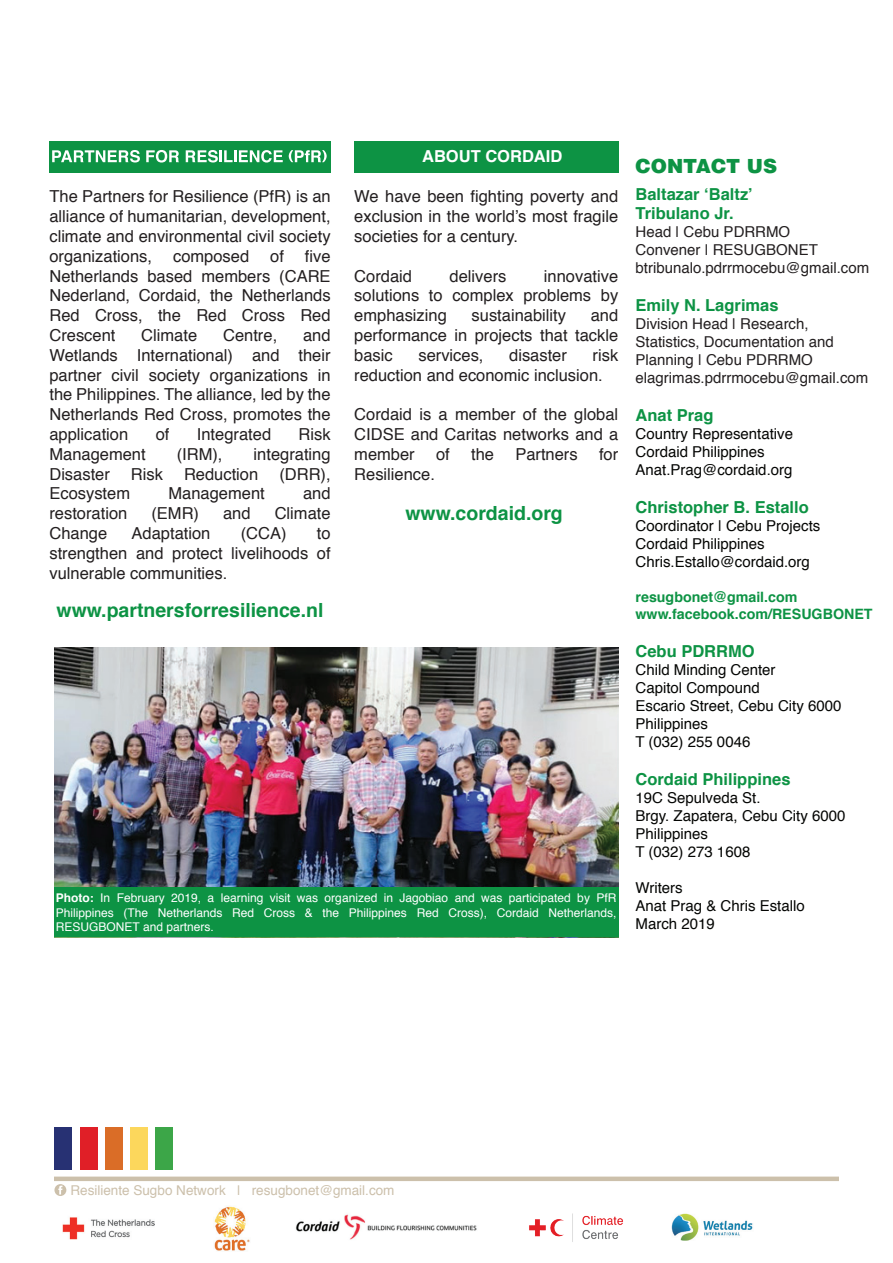
<style>
.page{position:relative;width:893px;height:1263px;background:#fff}
.page>*{position:absolute;margin:0;border:0;box-sizing:border-box;transform-origin:0 0}
.t1{font:700 19.5px "Helvetica";color:#0d9344}
.t2{font:900 19.5px "Helvetica LT Std";color:#0d9344}
.t3{font:16.5px/19.8px "Helvetica";color:#231f20;text-align:justify}
.t4{font:700 16.5px/19.8px "Helvetica";color:#0d9344}
.t5{font:700 16.5px "Helvetica";color:#fff}
.t6{font:15px/18px "Helvetica";color:#040503}
.t7{font:15px/18px "Helvetica";color:#231f20}
.t8{font:700 14.25px/17.1px "Helvetica";color:#0d9344}
.t9{font:13.5px "Helvetica";color:#ccc0ab}
.t10{font:12px/14.4px "Helvetica";color:#fff;text-align:justify}
.s1{font-weight:700}
</style>
<div class="page">
<div style="left:49px;top:141px;width:282px;height:32px;background:#0d9344"></div>
<div style="left:354px;top:141px;width:264px;height:32px;background:#0d9344"></div>
<svg style="left:52px;top:150px;width:88px;height:12px"></svg>
<svg style="left:146px;top:150px;width:33px;height:13px"></svg>
<svg style="left:186px;top:150px;width:97px;height:13px"></svg>
<svg style="left:289px;top:150px;width:38px;height:12px"></svg>
<img style="left:54px;top:648px;width:564px;height:240px">
<div style="left:54px;top:888px;width:564px;height:49px;background:#0d9344"></div>
<div style="left:54px;top:1127px;width:18px;height:43px;background:#273173"></div>
<div style="left:80px;top:1127px;width:18px;height:43px;background:#e01f27"></div>
<div style="left:105px;top:1127px;width:18px;height:43px;background:#da6d27"></div>
<div style="left:130px;top:1127px;width:18px;height:43px;background:#fcd75c"></div>
<div style="left:155px;top:1127px;width:18px;height:43px;background:#3ca648"></div>
<img style="left:529px;top:1213px;width:94px;height:29px">
<img style="left:214px;top:1206px;width:36px;height:45px">
<img style="left:671px;top:1213px;width:82px;height:28px">
<img style="left:62px;top:1217px;width:92px;height:22px">
<img style="left:296px;top:1214px;width:181px;height:26px">
<svg style="left:54px;top:1184px;width:12px;height:12px"></svg>
<div style="left:54px;top:1176px;width:785px;height:5px;background:#ccc0ab"></div>
<p class="t3" style="left:49px;top:187px;width:283px">The Partners for Resilience (PfR) is an alliance of humanitarian, development, climate and environmental civil society organizations,</p>
<p class="t3" style="left:49px;top:247px;width:283px;text-indent:256px">five Netherlands based members (CARE Nederland, Cordaid, the Netherlands Red Cross, the Red Cross Red Crescent</p>
<p class="t3" style="left:173px;top:247px;width:78px">composed</p>
<p class="t3" style="left:270px;top:247px;width:15px">of</p>
<p class="t3" style="left:141px;top:326px;width:57px">Climate</p>
<p class="t3" style="left:223px;top:326px;width:56px">Centre,</p>
<p class="t3" style="left:49px;top:326px;width:283px;text-indent:254px">and Wetlands International) and their partner civil society organizations in the Philippines. The alliance, led by the Netherlands Red Cross, promotes the application</p>
<p class="t3" style="left:156px;top:425px;width:15px">of</p>
<p class="t3" style="left:197px;top:425px;width:76px">Integrated</p>
<p class="t3" style="left:299px;top:425px;width:34px">Risk</p>
<p class="t3" style="left:49px;top:445px;width:98px">Management</p>
<p class="t3" style="left:177px;top:445px;width:47px">(IRM),</p>
<p class="t3" style="left:254px;top:445px;width:79px">integrating</p>
<p class="t3" style="left:49px;top:464px;width:62px">Disaster</p>
<p class="t3" style="left:131px;top:464px;width:34px">Risk</p>
<p class="t3" style="left:184px;top:464px;width:76px">Reduction</p>
<p class="t3" style="left:279px;top:464px;width:53px">(DRR),</p>
<p class="t3" style="left:49px;top:484px;width:82px">Ecosystem</p>
<p class="t3" style="left:168px;top:484px;width:98px">Management</p>
<p class="t3" style="left:303px;top:484px;width:29px">and</p>
<p class="t3" style="left:49px;top:504px;width:79px">restoration</p>
<p class="t3" style="left:151px;top:504px;width:49px">(EMR)</p>
<p class="t3" style="left:223px;top:504px;width:29px">and</p>
<p class="t3" style="left:275px;top:504px;width:57px">Climate</p>
<p class="t3" style="left:49px;top:524px;width:59px">Change</p>
<p class="t3" style="left:132px;top:524px;width:80px">Adaptation</p>
<p class="t3" style="left:241px;top:524px;width:47px">(CCA)</p>
<p class="t3" style="left:49px;top:524px;width:283px;text-indent:267px">to strengthen and protect livelihoods of vulnerable communities.</p>
<p class="t1" style="left:57px;top:594px;width:268px">www.partnersforresilience.nl</p>
<p class="t5" style="left:422px;top:143px;width:142px">ABOUT CORDAID</p>
<p class="t3" style="left:354px;top:187px;width:266px">We have been fighting poverty and exclusion in the world’s most fragile societies for a century.</p>
<p class="t3" style="left:354px;top:266px;width:59px">Cordaid</p>
<p class="t3" style="left:450px;top:266px;width:58px">delivers</p>
<p class="t3" style="left:354px;top:266px;width:265px;text-indent:190px">innovative solutions to complex problems by emphasizing</p>
<p class="t3" style="left:354px;top:306px;width:265px;text-indent:236px">and performance in projects that tackle basic</p>
<p class="t3" style="left:472px;top:306px;width:96px">sustainability</p>
<p class="t3" style="left:418px;top:346px;width:67px">services,</p>
<p class="t3" style="left:509px;top:346px;width:59px">disaster</p>
<p class="t3" style="left:354px;top:346px;width:265px;text-indent:238px">risk reduction and economic inclusion.</p>
<p class="t3" style="left:354px;top:405px;width:265px">Cordaid is a member of the global CIDSE and Caritas networks and a member</p>
<p class="t3" style="left:436px;top:445px;width:15px">of</p>
<p class="t3" style="left:471px;top:445px;width:24px">the</p>
<p class="t3" style="left:515px;top:445px;width:64px">Partners</p>
<p class="t3" style="left:599px;top:445px;width:21px">for</p>
<p class="t3" style="left:354px;top:464px;width:82px">Resilience.</p>
<p class="t1" style="left:405px;top:498px;width:159px">www.cordaid.org</p>
<p class="t10" style="left:56px;top:891px;width:562px"><span class="s1">Photo:</span> In February 2019, a learning visit was organized in Jagobiao and was participated by PfR Philippines (The Netherlands Red Cross &amp; the Philippines Red Cross), Cordaid Netherlands, RESUGBONET and partners.</p>
<p class="t2" style="left:636px;top:153px;width:143px">CONTACT US</p>
<p class="t4" style="left:635px;top:184px;width:119px">Baltazar ‘Baltz’<br>Tribulano Jr.</p>
<p class="t7" style="left:635px;top:224px;width:235px">Head | Cebu PDRRMO<br>Convener | RESUGBONET btribunalo.pdrrmocebu@gmail.com</p>
<p class="t4" style="left:635px;top:296px;width:145px">Emily N. Lagrimas</p>
<p class="t7" style="left:635px;top:315px;width:234px">Division Head | Research,<br>Statistics, Documentation and<br>Planning | Cebu PDRRMO elagrimas.pdrrmocebu@gmail.com</p>
<p class="t4" style="left:635px;top:405px;width:79px">Anat Prag</p>
<p class="t6" style="left:635px;top:425px;width:159px">Country Representative<br>Cordaid Philippines<br>Anat.Prag@cordaid.org</p>
<p class="t4" style="left:635px;top:497px;width:175px">Christopher B. Estallo</p>
<p class="t6" style="left:635px;top:517px;width:186px">Coordinator | Cebu Projects<br>Cordaid Philippines<br>Chris.Estallo@cordaid.org</p>
<p class="t8" style="left:635px;top:588px;width:239px">resugbonet@gmail.com www.facebook.com/RESUGBONET</p>
<p class="t4" style="left:635px;top:641px;width:121px">Cebu PDRRMO</p>
<p class="t6" style="left:635px;top:661px;width:207px">Child Minding Center<br>Capitol Compound<br>Escario Street, Cebu City 6000<br>Philippines<br>T (032) 255 0046</p>
<p class="t4" style="left:635px;top:769px;width:156px">Cordaid Philippines</p>
<p class="t6" style="left:635px;top:789px;width:211px">19C Sepulveda St.<br>Brgy. Zapatera, Cebu City 6000<br>Philippines<br>T (032) 273 1608</p>
<p class="t6" style="left:635px;top:879px;width:171px">Writers<br>Anat Prag &amp; Chris Estallo<br>March 2019</p>
<p class="t9" style="left:70px;top:1180px;width:326px">Resiliente Sugbo Network | resugbonet@gmail.com</p>
</div>
